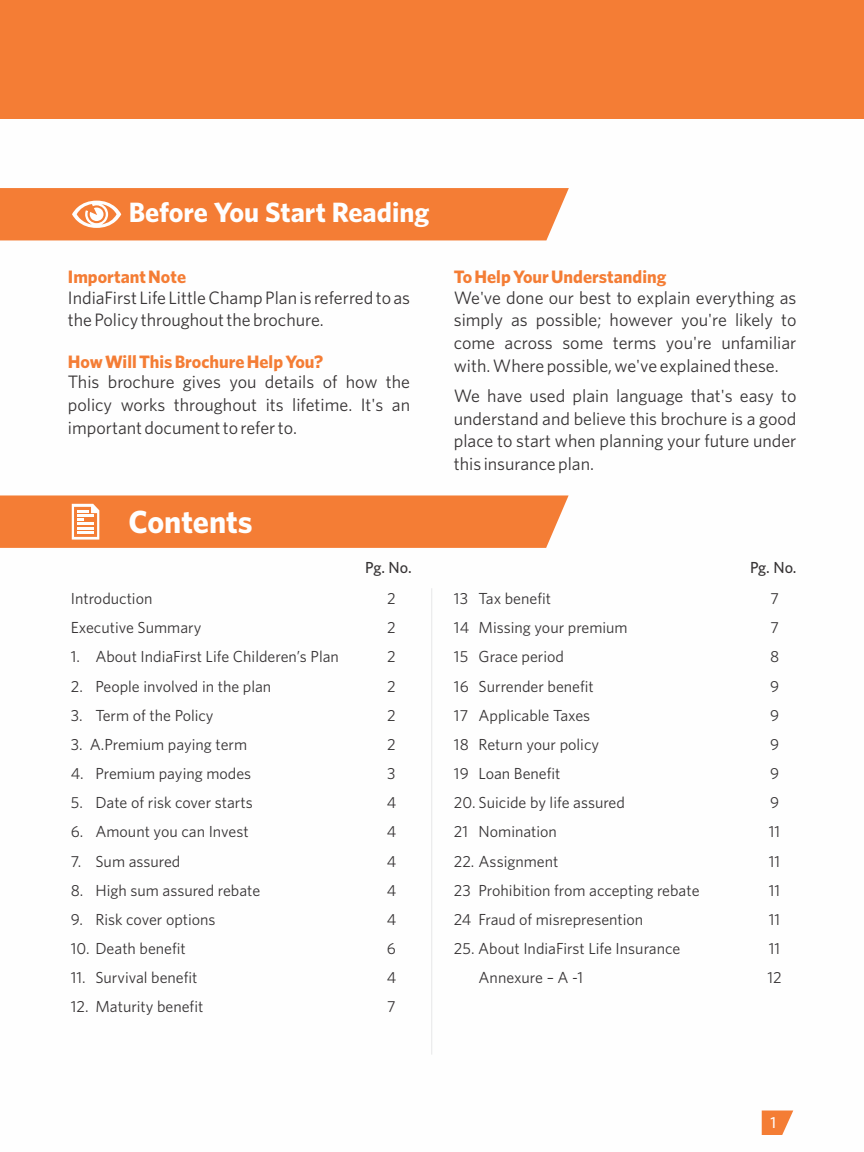
<style>
.page{position:relative;width:864px;height:1152px;background:#fff}
.page>*{position:absolute;margin:0;border:0;box-sizing:border-box;transform-origin:0 0}
.t1{font:700 32px "Whitney";color:#fefefe}
.t2{font:700 28px "Whitney";color:#fefefe}
.t3{font:18px/22.6px "Whitney";color:#373435;text-align:justify}
.t4{font:700 18px "Whitney";color:#f47d35}
.t5{font:16px "Whitney";color:#373435}
.t6{font:500 16px "Whitney";letter-spacing:-.01em;color:#373435}
.t7{font:500 16px "Whitney";color:#fefefe}
</style>
<div class="page">
<div style="left:0;top:0;width:864px;height:119px;background:#f47d35"></div>
<div style="left:0;top:188px;width:569px;height:52px;background:#f47d35"></div>
<svg style="left:0;top:495px;width:569px;height:53px;background:#f4833f"></svg>
<svg style="left:762px;top:1111px;width:31px;height:24px"></svg>
<hr style="left:431px;top:588px;width:1px;height:467px;background:#e6e7e8">
<h2 class="t2" style="left:129px;top:202px;width:302px">Before You Start Reading</h2>
<p class="t4" style="left:68px;top:270px;width:120px">Important Note</p>
<p class="t3" style="left:68px;top:288px;width:344px">IndiaFirst Life Little Champ Plan is referred to as the Policy throughout the brochure.</p>
<p class="t4" style="left:68px;top:355px;width:257px">How Will This Brochure Help You?</p>
<p class="t3" style="left:68px;top:372px;width:344px">This brochure gives you details of how the policy works throughout its lifetime. It's an important document to refer to.</p>
<h1 class="t1" style="left:129px;top:509px;width:126px">Contents</h1>
<p class="t6" style="left:365px;top:562px;width:48px">Pg. No.</p>
<p class="t5" style="left:71px;top:593px;width:83px">Introduction</p>
<p class="t5" style="left:387px;top:593px;width:10px">2</p>
<p class="t5" style="left:71px;top:622px;width:132px">Executive Summary</p>
<p class="t5" style="left:387px;top:622px;width:10px">2</p>
<p class="t5" style="left:71px;top:651px;width:270px">1. About IndiaFirst Life Childeren’s Plan</p>
<p class="t5" style="left:387px;top:651px;width:10px">2</p>
<p class="t5" style="left:71px;top:680px;width:202px">2. People involved in the plan</p>
<p class="t5" style="left:387px;top:680px;width:10px">2</p>
<p class="t5" style="left:71px;top:709px;width:144px">3. Term of the Policy</p>
<p class="t5" style="left:387px;top:709px;width:10px">2</p>
<p class="t5" style="left:71px;top:738px;width:178px">3. A.Premium paying term</p>
<p class="t5" style="left:387px;top:738px;width:10px">2</p>
<p class="t5" style="left:71px;top:768px;width:182px">4. Premium paying modes</p>
<p class="t5" style="left:387px;top:768px;width:10px">3</p>
<p class="t5" style="left:71px;top:797px;width:184px">5. Date of risk cover starts</p>
<p class="t5" style="left:387px;top:797px;width:11px">4</p>
<p class="t5" style="left:71px;top:826px;width:179px">6. Amount you can Invest</p>
<p class="t5" style="left:387px;top:826px;width:11px">4</p>
<p class="t5" style="left:71px;top:855px;width:111px">7. Sum assured</p>
<p class="t5" style="left:387px;top:855px;width:11px">4</p>
<p class="t5" style="left:71px;top:884px;width:191px">8. High sum assured rebate</p>
<p class="t5" style="left:387px;top:884px;width:11px">4</p>
<p class="t5" style="left:71px;top:913px;width:146px">9. Risk cover options</p>
<p class="t5" style="left:387px;top:913px;width:11px">4</p>
<p class="t5" style="left:71px;top:943px;width:117px">10. Death benefit</p>
<p class="t5" style="left:387px;top:943px;width:11px">6</p>
<p class="t5" style="left:71px;top:972px;width:128px">11. Survival benefit</p>
<p class="t5" style="left:387px;top:972px;width:11px">4</p>
<p class="t5" style="left:71px;top:1001px;width:134px">12. Maturity benefit</p>
<p class="t5" style="left:387px;top:1001px;width:10px">7</p>
<p class="t4" style="left:454px;top:270px;width:214px">To Help Your Understanding</p>
<p class="t3" style="left:454px;top:288px;width:344px">We've done our best to explain everything as simply as possible; however you're likely to come across some terms you're unfamiliar with. Where possible, we've explained these.</p>
<p class="t3" style="left:454px;top:386px;width:344px">We have used plain language that's easy to understand and believe this brochure is a good place to start when planning your future under this insurance plan.</p>
<p class="t6" style="left:750px;top:562px;width:48px">Pg. No.</p>
<p class="t5" style="left:454px;top:593px;width:99px">13 Tax benefit</p>
<p class="t5" style="left:770px;top:593px;width:10px">7</p>
<p class="t5" style="left:454px;top:622px;width:175px">14 Missing your premium</p>
<p class="t5" style="left:770px;top:622px;width:10px">7</p>
<p class="t5" style="left:454px;top:651px;width:111px">15 Grace period</p>
<p class="t5" style="left:770px;top:651px;width:11px">8</p>
<p class="t5" style="left:454px;top:680px;width:141px">16 Surrender benefit</p>
<p class="t5" style="left:770px;top:680px;width:11px">9</p>
<p class="t5" style="left:454px;top:709px;width:138px">17 Applicable Taxes</p>
<p class="t5" style="left:770px;top:709px;width:11px">9</p>
<p class="t5" style="left:454px;top:738px;width:147px">18 Return your policy</p>
<p class="t5" style="left:770px;top:738px;width:11px">9</p>
<p class="t5" style="left:454px;top:768px;width:108px">19 Loan Benefit</p>
<p class="t5" style="left:770px;top:768px;width:11px">9</p>
<p class="t5" style="left:454px;top:797px;width:172px">20. Suicide by life assured</p>
<p class="t5" style="left:770px;top:797px;width:11px">9</p>
<p class="t5" style="left:454px;top:826px;width:105px">21 Nomination</p>
<p class="t5" style="left:769px;top:826px;width:13px">11</p>
<p class="t5" style="left:454px;top:855px;width:106px">22. Assignment</p>
<p class="t5" style="left:769px;top:855px;width:13px">11</p>
<p class="t5" style="left:454px;top:884px;width:247px">23 Prohibition from accepting rebate</p>
<p class="t5" style="left:769px;top:884px;width:13px">11</p>
<p class="t5" style="left:454px;top:913px;width:191px">24 Fraud of misrepresention</p>
<p class="t5" style="left:769px;top:913px;width:13px">11</p>
<p class="t5" style="left:454px;top:943px;width:228px">25. About IndiaFirst Life Insurance</p>
<p class="t5" style="left:769px;top:943px;width:13px">11</p>
<p class="t5" style="left:479px;top:972px;width:106px">Annexure – A -1</p>
<p class="t5" style="left:767px;top:972px;width:16px">12</p>
<p class="t7" style="left:770px;top:1117px;width:7px">1</p>
</div>
